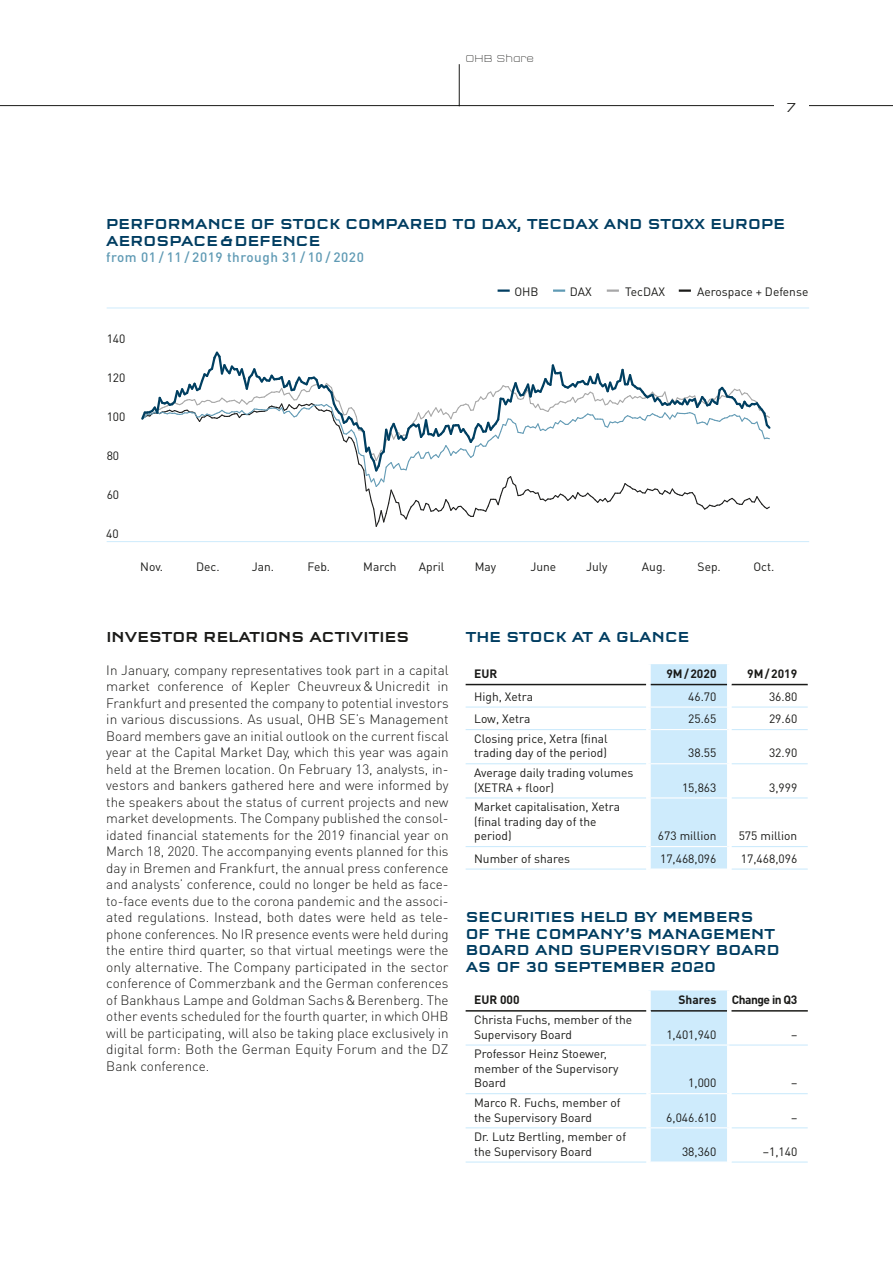
<style>
.page{position:relative;width:893px;height:1263px;background:#fff}
.page>*{position:absolute;margin:0;border:0;box-sizing:border-box;transform-origin:0 0}
.t1{font:500 15px/16.5px "Q Type Square OT";letter-spacing:.01em;color:#003d61}
.t2{font:500 15px "Q Type Square OT";letter-spacing:.01em;color:#1a1a18}
.t3{font:300 13.5px/16.5px "DIN Pro";color:#1a1a18;text-align:justify}
.t4{font:500 13.5px "DIN Pro";letter-spacing:.04em;color:#5f9ab4}
.t5{font:300 13.5px "Q Type Square OT";color:#1a1a18}
.t6{font:12px/14.4px "DIN Pro";color:#1a1a18}
.t7{font:700 12px "DIN Pro";color:#1a1a18}
.t8{font:700 12px "DIN Pro";letter-spacing:-.04em;color:#1a1a18}
.t9{font:300 expanded 10.5px "Q Type Square OT";color:#1a1a18}
</style>
<div class="page">
<hr style="left:107px;top:541px;width:702px;height:1px;background:#ceebfc">
<hr style="left:107px;top:308px;width:702px;height:1px;background:#ceebfc">
<svg style="left:607px;top:289px;width:12px;height:3px"></svg>
<svg style="left:679px;top:289px;width:12px;height:3px"></svg>
<svg style="left:553px;top:289px;width:12px;height:3px"></svg>
<svg style="left:498px;top:289px;width:12px;height:3px"></svg>
<div style="left:651px;top:664px;width:76px;height:204px;background:#ceebfc"></div>
<hr style="left:731px;top:763px;width:77px;height:1px;background:#ceebfc">
<hr style="left:731px;top:729px;width:77px;height:1px;background:#ceebfc">
<hr style="left:651px;top:763px;width:76px;height:1px;background:#fff">
<hr style="left:651px;top:729px;width:76px;height:1px;background:#fff">
<hr style="left:466px;top:763px;width:180px;height:1px;background:#ceebfc">
<hr style="left:466px;top:868px;width:180px;height:2px;background:#ceebfc">
<hr style="left:466px;top:729px;width:180px;height:1px;background:#ceebfc">
<hr style="left:466px;top:706px;width:180px;height:2px;background:#ceebfc">
<hr style="left:466px;top:846px;width:180px;height:1px;background:#ceebfc">
<hr style="left:731px;top:846px;width:77px;height:1px;background:#ceebfc">
<hr style="left:651px;top:706px;width:76px;height:2px;background:#fff">
<hr style="left:731px;top:706px;width:77px;height:2px;background:#ceebfc">
<hr style="left:731px;top:868px;width:77px;height:2px;background:#ceebfc">
<hr style="left:466px;top:684px;width:180px;height:1px;background:#1a1a18">
<hr style="left:466px;top:797px;width:180px;height:1px;background:#ceebfc">
<hr style="left:731px;top:797px;width:77px;height:1px;background:#ceebfc">
<hr style="left:651px;top:797px;width:76px;height:1px;background:#fff">
<hr style="left:651px;top:846px;width:76px;height:1px;background:#fff">
<hr style="left:731px;top:684px;width:77px;height:1px;background:#1a1a18">
<hr style="left:651px;top:684px;width:76px;height:1px;background:#1a1a18">
<div style="left:651px;top:990px;width:76px;height:171px;background:#ceebfc"></div>
<hr style="left:651px;top:1010px;width:76px;height:1px;background:#1a1a18">
<hr style="left:651px;top:1093px;width:76px;height:1px;background:#fff">
<hr style="left:651px;top:1127px;width:76px;height:1px;background:#fff">
<hr style="left:731px;top:1093px;width:77px;height:1px;background:#ceebfc">
<hr style="left:731px;top:1127px;width:77px;height:1px;background:#ceebfc">
<hr style="left:731px;top:1161px;width:77px;height:1px;background:#ceebfc">
<hr style="left:466px;top:1010px;width:180px;height:1px;background:#1a1a18">
<hr style="left:731px;top:1010px;width:77px;height:1px;background:#1a1a18">
<hr style="left:466px;top:1044px;width:180px;height:1px;background:#ceebfc">
<hr style="left:729px;top:1044px;width:79px;height:1px;background:#ceebfc">
<hr style="left:466px;top:1093px;width:180px;height:1px;background:#ceebfc">
<hr style="left:466px;top:1127px;width:180px;height:1px;background:#ceebfc">
<hr style="left:466px;top:1161px;width:180px;height:1px;background:#ceebfc">
<hr style="left:651px;top:1044px;width:78px;height:1px;background:#fff">
<svg style="left:141px;top:351px;width:630px;height:176px"></svg>
<hr style="left:0;top:105px;width:893px;height:1px;background:#1a1a18">
<hr style="left:459px;top:65px;width:1px;height:41px;background:#1a1a18">
<div style="left:774px;top:96px;width:34px;height:20px;background:#fff"></div>
<p class="t9" style="left:466px;top:52px;width:70px">OHB Share</p>
<p class="t5" style="left:786px;top:99px;width:12px">7</p>
<p class="t1" style="left:106px;top:216px;width:680px">PERFORMANCE OF STOCK COMPARED TO DAX, TECDAX AND STOXX EUROPE<br>AEROSPACE&amp;DEFENCE</p>
<p class="t4" style="left:106px;top:248px;width:259px">from 01 / 11 / 2019 through 31 / 10 / 2020</p>
<p class="t6" style="left:107px;top:331px;width:20px">140</p>
<p class="t6" style="left:107px;top:370px;width:20px">120</p>
<p class="t6" style="left:107px;top:409px;width:20px">100</p>
<p class="t6" style="left:107px;top:448px;width:14px">80</p>
<p class="t6" style="left:107px;top:487px;width:14px">60</p>
<p class="t6" style="left:106px;top:526px;width:14px">40</p>
<p class="t6" style="left:514px;top:284px;width:26px">OHB</p>
<p class="t6" style="left:570px;top:284px;width:23px">DAX</p>
<p class="t6" style="left:625px;top:284px;width:41px">TecDAX</p>
<p class="t6" style="left:697px;top:284px;width:113px">Aerospace + Defense</p>
<p class="t6" style="left:140px;top:559px;width:24px">Nov.</p>
<p class="t6" style="left:196px;top:559px;width:25px">Dec.</p>
<p class="t6" style="left:252px;top:559px;width:24px">Jan.</p>
<p class="t6" style="left:308px;top:559px;width:24px">Feb.</p>
<p class="t6" style="left:363px;top:559px;width:35px">March</p>
<p class="t6" style="left:419px;top:559px;width:27px">April</p>
<p class="t6" style="left:475px;top:559px;width:23px">May</p>
<p class="t6" style="left:530px;top:559px;width:27px">June</p>
<p class="t6" style="left:586px;top:559px;width:23px">July</p>
<p class="t6" style="left:642px;top:559px;width:25px">Aug.</p>
<p class="t6" style="left:698px;top:559px;width:25px">Sep.</p>
<p class="t6" style="left:753px;top:559px;width:22px">Oct.</p>
<p class="t2" style="left:106px;top:628px;width:304px">INVESTOR RELATIONS ACTIVITIES</p>
<p class="t3" style="left:106px;top:661px;width:344px">In January, company representatives took part in a capital market conference of Kepler Cheuvreux&amp;Unicredit in Frankfurt and presented the company to potential investors in various discussions. As usual, OHB SE’s Management Board members gave an initial outlook on the current fiscal year at the Capital Market Day, which this year was again held at the Bremen location. On February 13, analysts, in&shy;vestors and bankers gathered here and were informed by the speakers about the status of current projects and new market developments. The Company published the consol&shy;idated financial statements for the 2019 financial year on March 18, 2020. The accompanying events planned for this day in Bremen and Frankfurt, the annual press conference and analysts’ conference, could no longer be held as face&shy;to-face events due to the corona pandemic and the associ&shy;ated regulations. Instead, both dates were held as tele&shy;phone conferences. No IR presence events were held during the entire third quarter, so that virtual meetings were the only alternative. The Company participated in the sector conference of Commerzbank and the German conferences of Bankhaus Lampe and Goldman Sachs&amp;Berenberg. The other events scheduled for the fourth quarter, in which OHB will be participating, will also be taking place exclusively in digital form: Both the German Equity Forum and the DZ Bank conference.</p>
<p class="t1" style="left:466px;top:628px;width:225px">THE STOCK AT A GLANCE</p>
<p class="t7" style="left:474px;top:666px;width:25px">EUR</p>
<p class="t7" style="left:666px;top:666px;width:52px">9M/2020</p>
<p class="t7" style="left:747px;top:666px;width:52px">9M/2019</p>
<p class="t6" style="left:474px;top:689px;width:61px">High, Xetra</p>
<p class="t6" style="left:688px;top:689px;width:30px">46.70</p>
<p class="t6" style="left:769px;top:689px;width:30px">36.80</p>
<p class="t6" style="left:474px;top:711px;width:58px">Low, Xetra</p>
<p class="t6" style="left:688px;top:711px;width:30px">25.65</p>
<p class="t6" style="left:769px;top:711px;width:30px">29.60</p>
<p class="t6" style="left:474px;top:731px;width:135px">Closing price, Xetra (final trading day of the period)</p>
<p class="t6" style="left:688px;top:745px;width:30px">38.55</p>
<p class="t6" style="left:769px;top:745px;width:30px">32.90</p>
<p class="t6" style="left:474px;top:765px;width:161px">Average daily trading volumes (XETRA + floor)</p>
<p class="t6" style="left:474px;top:799px;width:147px">Market capitalisation, Xetra (final trading day of the period)</p>
<p class="t6" style="left:682px;top:779px;width:36px">15,863</p>
<p class="t6" style="left:769px;top:779px;width:30px">3,999</p>
<p class="t6" style="left:658px;top:828px;width:60px">673 million</p>
<p class="t6" style="left:739px;top:828px;width:60px">575 million</p>
<p class="t6" style="left:474px;top:851px;width:98px">Number of shares</p>
<p class="t6" style="left:660px;top:851px;width:58px">17,468,096</p>
<p class="t6" style="left:741px;top:851px;width:58px">17,468,096</p>
<p class="t1" style="left:466px;top:909px;width:316px">SECURITIES HELD BY MEMBERS<br>OF THE COMPANY’S MANAGEMENT<br>BOARD AND SUPERVISORY BOARD<br>AS OF 30 SEPTEMBER 2020</p>
<p class="t7" style="left:474px;top:992px;width:47px">EUR 000</p>
<p class="t7" style="left:678px;top:992px;width:40px">Shares</p>
<p class="t8" style="left:732px;top:992px;width:67px">Change in Q3</p>
<p class="t6" style="left:474px;top:1012px;width:160px">Christa Fuchs, member of the<br>Supervisory Board</p>
<p class="t6" style="left:666px;top:1027px;width:52px">1,401,940</p>
<p class="t6" style="left:791px;top:1027px;width:8px">–</p>
<p class="t6" style="left:474px;top:1046px;width:146px">Professor Heinz Stoewer, member of the Supervisory<br>Board</p>
<p class="t6" style="left:474px;top:1095px;width:148px">Marco R. Fuchs, member of the Supervisory Board</p>
<p class="t6" style="left:474px;top:1129px;width:153px">Dr. Lutz Bertling, member of the Supervisory Board</p>
<p class="t6" style="left:688px;top:1075px;width:30px">1,000</p>
<p class="t6" style="left:791px;top:1075px;width:8px">–</p>
<p class="t6" style="left:666px;top:1109px;width:52px">6,046.610</p>
<p class="t6" style="left:791px;top:1109px;width:8px">–</p>
<p class="t6" style="left:682px;top:1144px;width:36px">38,360</p>
<p class="t6" style="left:763px;top:1144px;width:36px">−1,140</p>
</div>
